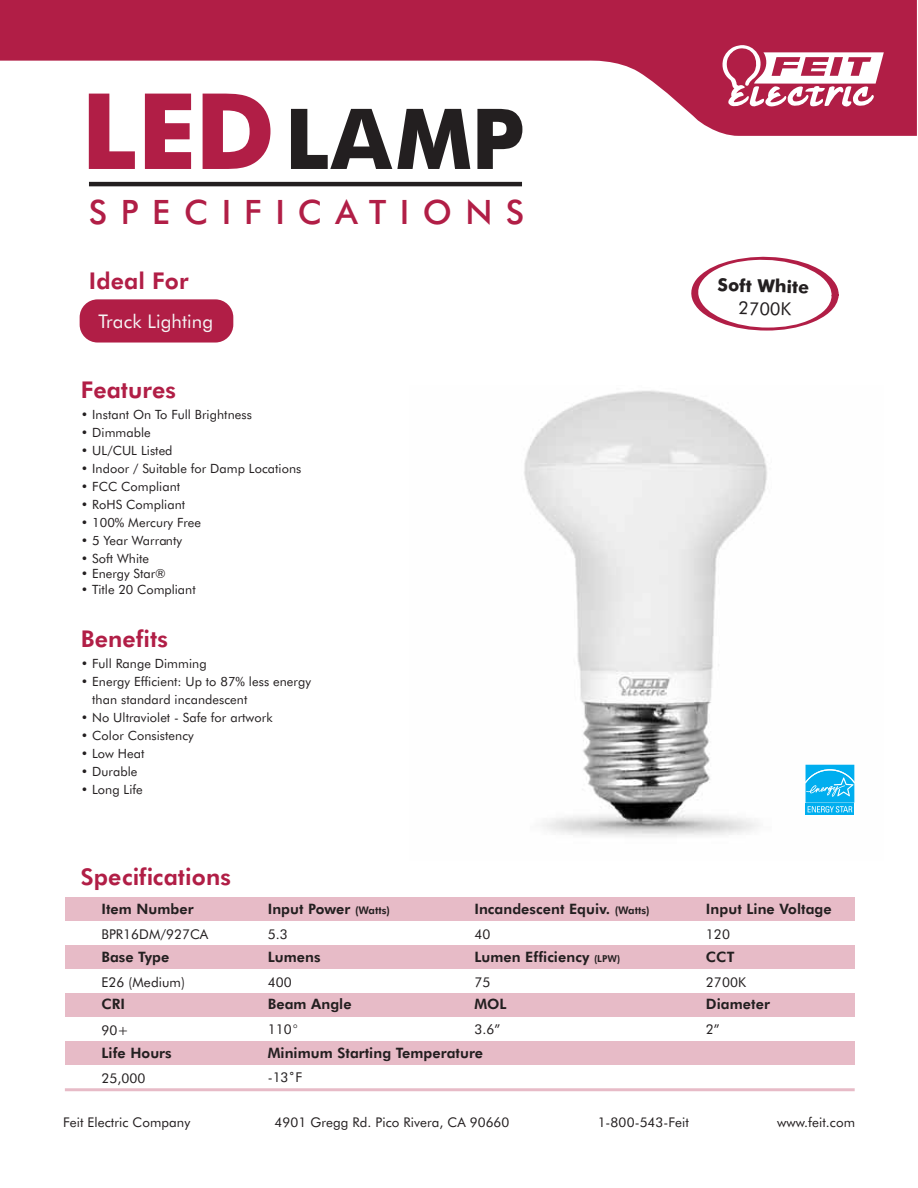
<style>
.page{position:relative;width:918px;height:1188px;background:#fff}
.page>*{position:absolute;margin:0;border:0;box-sizing:border-box;transform-origin:0 0}
.t1{font:700 84px "Futura BT";color:#231f20}
.t2{font:500 33.6px "Futura BT";letter-spacing:.4em;color:#b11e46}
.t3{font:800 23.1px "Futura BT";letter-spacing:.005em;color:#b11e46}
.t4{font:18.9px "Futura BT";letter-spacing:.005em;color:#f5f5f5}
.t5{font:700 17.85px "Futura BT";color:#231f20}
.t6{font:17.85px "Futura BT";color:#231f20}
.t7{font:800 14.4px "Futura BT";letter-spacing:.005em;color:#231f20}
.t8{font:13.5px "Futura BT";letter-spacing:.005em;color:#231f20}
.t9{font:13.35px "Futura BT";letter-spacing:.005em;color:#231f20}
.t10{font:12.75px/18px "Futura BT";letter-spacing:.005em;color:#231f20}
.s1{font-size:105.45px;color:#b11e46}
.s2{font-size:10.5px}
.s3{font-size:9.6px}
</style>
<div class="page">
<div style="left:80px;top:299px;width:153px;height:44px;background:#b11e46;border-radius:18px"></div>
<hr style="left:65px;top:1088px;width:790px;height:3px;background:#b11e46">
<div style="left:65px;top:897px;width:790px;height:24px;background:#e7bbc7"></div>
<div style="left:65px;top:945px;width:790px;height:24px;background:#e7bbc7"></div>
<div style="left:65px;top:993px;width:790px;height:24px;background:#e7bbc7"></div>
<div style="left:65px;top:1041px;width:790px;height:24px;background:#e7bbc7"></div>
<svg style="left:691px;top:256px;width:148px;height:75px"></svg>
<hr style="left:89px;top:182px;width:433px;height:4px;background:#231f20">
<svg style="left:0;top:0;width:917px;height:136px;fill:#b11e46"></svg>
<svg style="left:721px;top:45px;width:163px;height:63px"></svg>
<img style="left:524px;top:390px;width:243px;height:447px">
<svg style="left:805px;top:764px;width:50px;height:51px;background:#2ebcf1"></svg>
<h1 class="t1" style="left:81px;top:88px;width:445px"><span class="s1">LED</span>LAMP</h1>
<h2 class="t2" style="left:89px;top:191px;width:437px">SPECIFICATIONS</h2>
<h3 class="t3" style="left:89px;top:266px;width:101px">Ideal For</h3>
<h3 class="t4" style="left:99px;top:309px;width:116px">Track Lighting</h3>
<h3 class="t3" style="left:81px;top:376px;width:97px">Features</h3>
<p class="t10" style="left:81px;top:405px;width:173px">• Instant On To Full Brightness</p>
<p class="t10" style="left:81px;top:423px;width:72px">• Dimmable</p>
<p class="t10" style="left:81px;top:441px;width:93px">• UL/CUL Listed</p>
<p class="t10" style="left:81px;top:477px;width:101px">• FCC Compliant</p>
<p class="t10" style="left:81px;top:495px;width:106px">• RoHS Compliant</p>
<p class="t10" style="left:81px;top:513px;width:122px">• 100% Mercury Free</p>
<p class="t10" style="left:81px;top:531px;width:103px">• 5 Year Warranty</p>
<p class="t10" style="left:81px;top:549px;width:70px">• Soft White</p>
<p class="t10" style="left:81px;top:565px;width:86px">• Energy Star®</p>
<p class="t10" style="left:81px;top:580px;width:116px">• Title 20 Compliant</p>
<p class="t10" style="left:81px;top:459px;width:222px">• Indoor / Suitable for Damp Locations</p>
<h3 class="t3" style="left:81px;top:624px;width:89px">Benefits</h3>
<p class="t10" style="left:81px;top:654px;width:127px">• Full Range Dimming</p>
<p class="t10" style="left:92px;top:672px;width:220px;text-indent:-11px">• Energy Efficient: Up to 87% less energy than standard incandescent</p>
<p class="t10" style="left:81px;top:708px;width:193px">• No Ultraviolet - Safe for artwork</p>
<p class="t10" style="left:81px;top:726px;width:114px">• Color Consistency</p>
<p class="t10" style="left:81px;top:744px;width:65px">• Low Heat</p>
<p class="t10" style="left:81px;top:762px;width:58px">• Durable</p>
<p class="t10" style="left:81px;top:780px;width:64px">• Long Life</p>
<h3 class="t5" style="left:718px;top:274px;width:93px;rotate:1deg">Soft White</h3>
<h3 class="t6" style="left:739px;top:297px;width:54px;rotate:1deg">2700K</h3>
<h3 class="t3" style="left:81px;top:862px;width:152px">Specifications</h3>
<p class="t7" style="left:101px;top:900px;width:94px">Item Number</p>
<p class="t8" style="left:101px;top:926px;width:108px">BPR16DM/927CA</p>
<p class="t8" style="left:268px;top:926px;width:21px">5.3</p>
<p class="t8" style="left:474px;top:926px;width:17px">40</p>
<p class="t8" style="left:706px;top:926px;width:26px">120</p>
<p class="t8" style="left:268px;top:974px;width:26px">400</p>
<p class="t8" style="left:268px;top:1021px;width:31px">110°</p>
<p class="t7" style="left:474px;top:900px;width:177px">Incandescent Equiv. <span class="s2">(Watts)</span></p>
<p class="t7" style="left:706px;top:900px;width:127px">Input Line Voltage</p>
<p class="t7" style="left:268px;top:900px;width:124px">Input Power <span class="s2">(Watts)</span></p>
<p class="t7" style="left:474px;top:948px;width:147px">Lumen Efficiency <span class="s3">(LPW)</span></p>
<p class="t7" style="left:706px;top:948px;width:30px">CCT</p>
<p class="t7" style="left:268px;top:948px;width:54px">Lumens</p>
<p class="t7" style="left:268px;top:995px;width:85px">Beam Angle</p>
<p class="t7" style="left:706px;top:995px;width:65px">Diameter</p>
<p class="t7" style="left:101px;top:948px;width:69px">Base Type</p>
<p class="t8" style="left:101px;top:974px;width:85px">E26 (Medium)</p>
<p class="t8" style="left:706px;top:974px;width:42px">2700K</p>
<p class="t8" style="left:474px;top:974px;width:17px">75</p>
<p class="t7" style="left:101px;top:995px;width:25px">CRI</p>
<p class="t7" style="left:474px;top:995px;width:34px">MOL</p>
<p class="t7" style="left:268px;top:1044px;width:217px">Minimum Starting Temperature</p>
<p class="t8" style="left:474px;top:1021px;width:27px">3.6”</p>
<p class="t8" style="left:706px;top:1021px;width:15px">2”</p>
<p class="t8" style="left:101px;top:1022px;width:29px">90+</p>
<p class="t7" style="left:101px;top:1044px;width:72px">Life Hours</p>
<p class="t8" style="left:101px;top:1070px;width:46px">25,000</p>
<p class="t8" style="left:268px;top:1069px;width:36px">-13˚F</p>
<p class="t9" style="left:63px;top:1114px;width:129px">Feit Electric Company</p>
<p class="t9" style="left:275px;top:1114px;width:236px">4901 Gregg Rd. Pico Rivera, CA 90660</p>
<p class="t9" style="left:598px;top:1114px;width:93px">1-800-543-Feit</p>
<p class="t9" style="left:777px;top:1114px;width:79px">www.feit.com</p>
</div>
